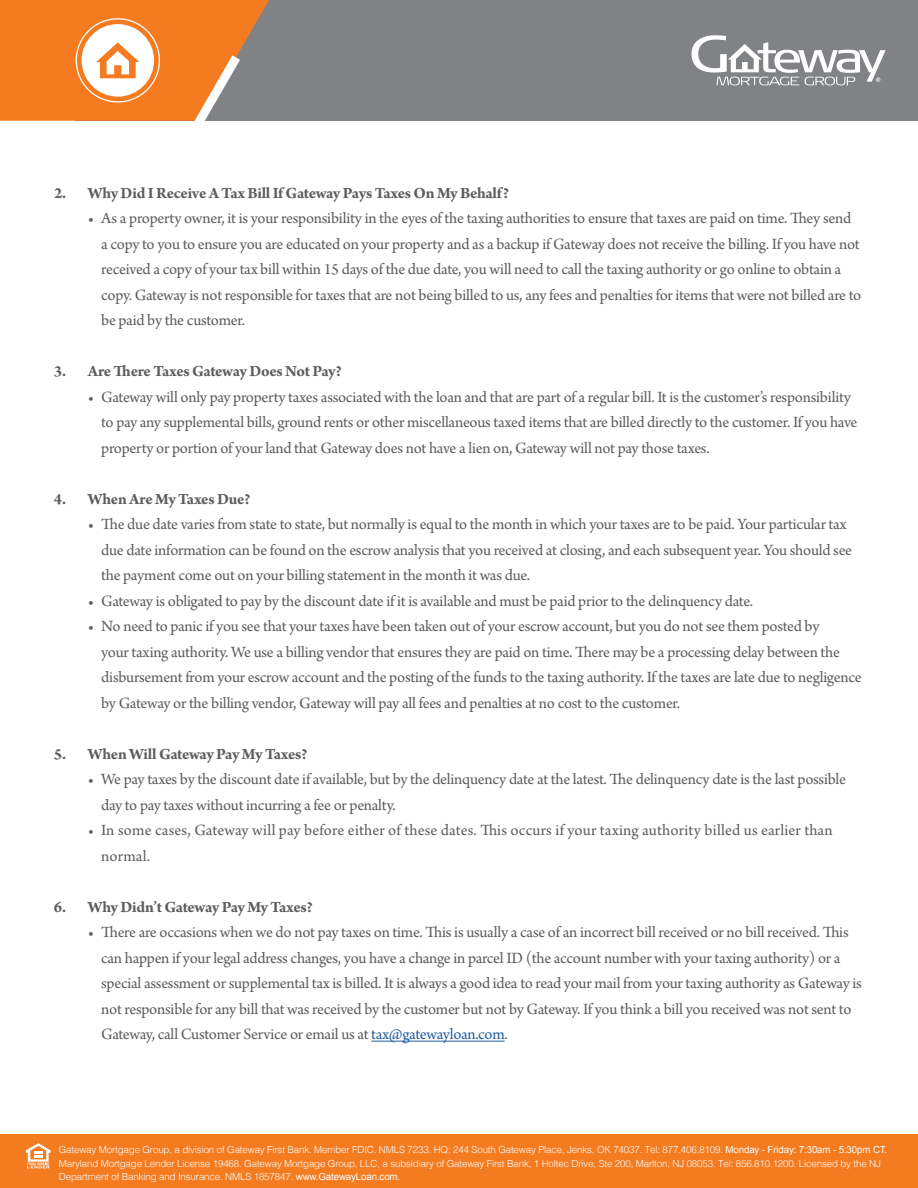
<style>
.page{position:relative;width:918px;height:1188px;background:#fff}
.page>*{position:absolute;margin:0;border:0;box-sizing:border-box;transform-origin:0 0}
.t1{font:16.5px/25.5px "Arno Pro";letter-spacing:-.015em;color:#5d5d60}
.t2{font:700 16.5px "Arno Pro";letter-spacing:-.02em;color:#5d5d60}
.t3{font:16.5px/25.5px "Arno Pro";letter-spacing:.01em;color:#5d5d60}
.t4{font:300 9.75px/13.5px "Helvetica";letter-spacing:-.015em;color:#fff}
.s1{color:#215e9e}
.s2{font-family:"Arial";font-weight:400}
</style>
<div class="page">
<div style="left:0;top:1134px;width:918px;height:54px;background:#f47b20"></div>
<svg style="left:26px;top:1143px;width:25px;height:25px"></svg>
<div style="left:76px;top:0;width:842px;height:121px;background:#808285"></div>
<svg style="left:692px;top:35px;width:194px;height:50px"></svg>
<svg style="left:0;top:0;width:269px;height:121px;background:#e78d4a"></svg>
<hr style="left:371px;top:1041px;width:134px;height:1px;background:#215e9e">
<p class="t2" style="left:54px;top:183px;width:457px">2. Why Did I Receive A Tax Bill If Gateway Pays Taxes On My Behalf?</p>
<p class="t1" style="left:101px;top:207px;width:762px;text-indent:-13px">• As a property owner, it is your responsibility in the eyes of the taxing authorities to ensure that taxes are paid on time. They send a copy to you to ensure you are educated on your property and as a backup if Gateway does not receive the billing. If you have not received a copy of your tax bill within 15 days of the due date, you will need to call the taxing authority or go online to obtain a copy. Gateway is not responsible for taxes that are not being billed to us, any fees and penalties for items that were not billed are to be paid by the customer.</p>
<p class="t2" style="left:54px;top:362px;width:289px">3. Are There Taxes Gateway Does Not Pay?</p>
<p class="t1" style="left:101px;top:385px;width:758px;text-indent:-13px">• Gateway will only pay property taxes associated with the loan and that are part of a regular bill. It is the customer’s responsibility to pay any supplemental bills, ground rents or other miscellaneous taxed items that are billed directly to the customer. If you have property or portion of your land that Gateway does not have a lien on, Gateway will not pay those taxes.</p>
<p class="t2" style="left:54px;top:489px;width:198px">4. When Are My Taxes Due?</p>
<p class="t1" style="left:101px;top:513px;width:753px;text-indent:-13px">• The due date varies from state to state, but normally is equal to the month in which your taxes are to be paid. Your particular tax due date information can be found on the escrow analysis that you received at closing, and each subsequent year. You should see the payment come out on your billing statement in the month it was due.</p>
<p class="t1" style="left:88px;top:589px;width:667px">• Gateway is obligated to pay by the discount date if it is available and must be paid prior to the delinquency date.</p>
<p class="t1" style="left:101px;top:615px;width:762px;text-indent:-13px">• No need to panic if you see that your taxes have been taken out of your escrow account, but you do not see them posted by<br>your taxing authority. We use a billing vendor that ensures they are paid on time. There may be a processing delay between the disbursement from your escrow account and the posting of the funds to the taxing authority. If the taxes are late due to negligence by Gateway or the billing vendor, Gateway will pay all fees and penalties at no cost to the customer.</p>
<p class="t2" style="left:54px;top:744px;width:255px">5. When Will Gateway Pay My Taxes?</p>
<p class="t1" style="left:101px;top:768px;width:746px;text-indent:-13px">• We pay taxes by the discount date if available, but by the delinquency date at the latest. The delinquency date is the last possible day to pay taxes without incurring a fee or penalty.</p>
<p class="t3" style="left:101px;top:819px;width:733px;text-indent:-13px">• In some cases, Gateway will pay before either of these dates. This occurs if your taxing authority billed us earlier than normal.</p>
<p class="t2" style="left:54px;top:897px;width:261px">6. Why Didn’t Gateway Pay My Taxes?</p>
<p class="t1" style="left:101px;top:921px;width:762px;text-indent:-13px">• There are occasions when we do not pay taxes on time. This is usually a case of an incorrect bill received or no bill received. This can happen if your legal address changes, you have a change in parcel ID (the account number with your taxing authority) or a special assessment or supplemental tax is billed. It is always a good idea to read your mail from your taxing authority as Gateway is not responsible for any bill that was received by the customer but not by Gateway. If you think a bill you received was not sent to Gateway, call Customer Service or email us at <span class="s1">tax@gatewayloan.com</span>.</p>
<p class="t4" style="left:59px;top:1142px;width:830px">Gateway Mortgage Group, a division of Gateway First Bank. Member FDIC. NMLS 7233. HQ: 244 South Gateway Place, Jenks, OK 74037. Tel: 877.406.8109. <span class="s2">Monday - Friday: 7:30am - 5:30pm CT.<br></span>Maryland Mortgage Lender License 19468. Gateway Mortgage Group, LLC, a subsidiary of Gateway First Bank, 1 Holtec Drive, Ste 200, Marlton, NJ 08053. Tel: 856.810.1200. Licensed by the NJ<br>Department of Banking and Insurance. NMLS 1857847. <span class="s2">www.GatewayLoan.com.</span></p>
</div>
